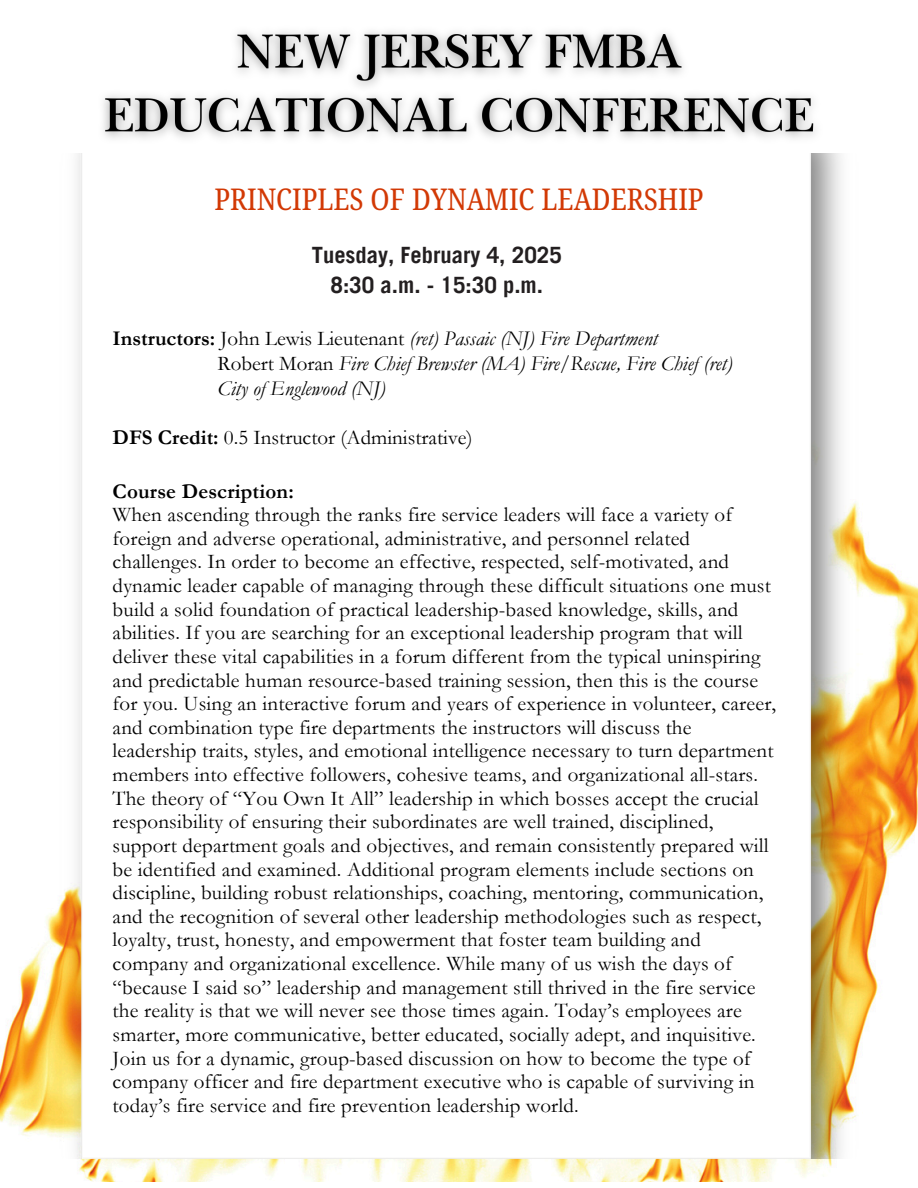
<style>
.page{position:relative;width:918px;height:1188px;background:#fff}
.page>*{position:absolute;margin:0;border:0;box-sizing:border-box;transform-origin:0 0}
.t1{font:30px "Noto Serif Ethiopic Condensed";color:#d23905}
.t2{font:700 22.5px/30.3px "Trade Gothic LT Pro";color:#231f20;text-align:center}
.t3{font:21px/23.7px "Garamond";letter-spacing:.01em;color:#000}
.t4{font:italic 21px "Garamond";color:#000}
.t5{font:700 21px "Garamond";letter-spacing:.01em;color:#000}
.s1{font-weight:700;font-style:normal}
.s2{font-style:normal}
.s3{font-weight:700}
</style>
<div class="page">
<img style="left:0;top:509px;width:918px;height:672px">
<img style="left:60px;top:153px;width:798px;height:1005px">
<img style="left:103px;top:31px;width:713px;height:108px">
<p class="t1" style="left:214px;top:178px;width:491px">PRINCIPLES OF DYNAMIC LEADERSHIP</p>
<p class="t2" style="left:312px;top:243px;width:252px">Tuesday, February 4, 2025<br>8:30 a.m. - 15:30 p.m.</p>
<h2 class="t4" style="left:113px;top:327px;width:547px"><span class="s1">Instructors:</span> <span class="s2">John Lewis Lieutenant</span> (ret) Passaic (NJ) Fire Department</h2>
<p class="t4" style="left:218px;top:352px;width:516px"><span class="s2">Robert Moran</span> Fire Chief Brewster (MA) Fire/Rescue, Fire Chief (ret)</p>
<p class="t4" style="left:218px;top:377px;width:169px">City of Englewood (NJ)</p>
<p class="t3" style="left:113px;top:426px;width:362px"><span class="s3">DFS Credit:</span> 0.5 Instructor (Administrative)</p>
<p class="t5" style="left:113px;top:480px;width:183px">Course Description:</p>
<p class="t3" style="left:113px;top:503px;width:665px">When ascending through the ranks fire service leaders will face a variety of foreign and adverse operational, administrative, and personnel related challenges. In order to become an effective, respected, self-motivated, and dynamic leader capable of managing through these difficult situations one must build a solid foundation of practical leadership-based knowledge, skills, and abilities. If you are searching for an exceptional leadership program that will deliver these vital capabilities in a forum different from the typical uninspiring and predictable human resource-based training session, then this is the course for you. Using an interactive forum and years of experience in volunteer, career, and combination type fire departments the instructors will discuss the leadership traits, styles, and emotional intelligence necessary to turn department members into effective followers, cohesive teams, and organizational all-stars.<br>The theory of “You Own It All” leadership in which bosses accept the crucial responsibility of ensuring their subordinates are well trained, disciplined, support department goals and objectives, and remain consistently prepared will be identified and examined. Additional program elements include sections on discipline, building robust relationships, coaching, mentoring, communication, and the recognition of several other leadership methodologies such as respect, loyalty, trust, honesty, and empowerment that foster team building and company and organizational excellence. While many of us wish the days of “because I said so” leadership and management still thrived in the fire service the reality is that we will never see those times again. Today’s employees are smarter, more communicative, better educated, socially adept, and inquisitive.<br>Join us for a dynamic, group-based discussion on how to become the type of company officer and fire department executive who is capable of surviving in today’s fire service and fire prevention leadership world.</p>
</div>
